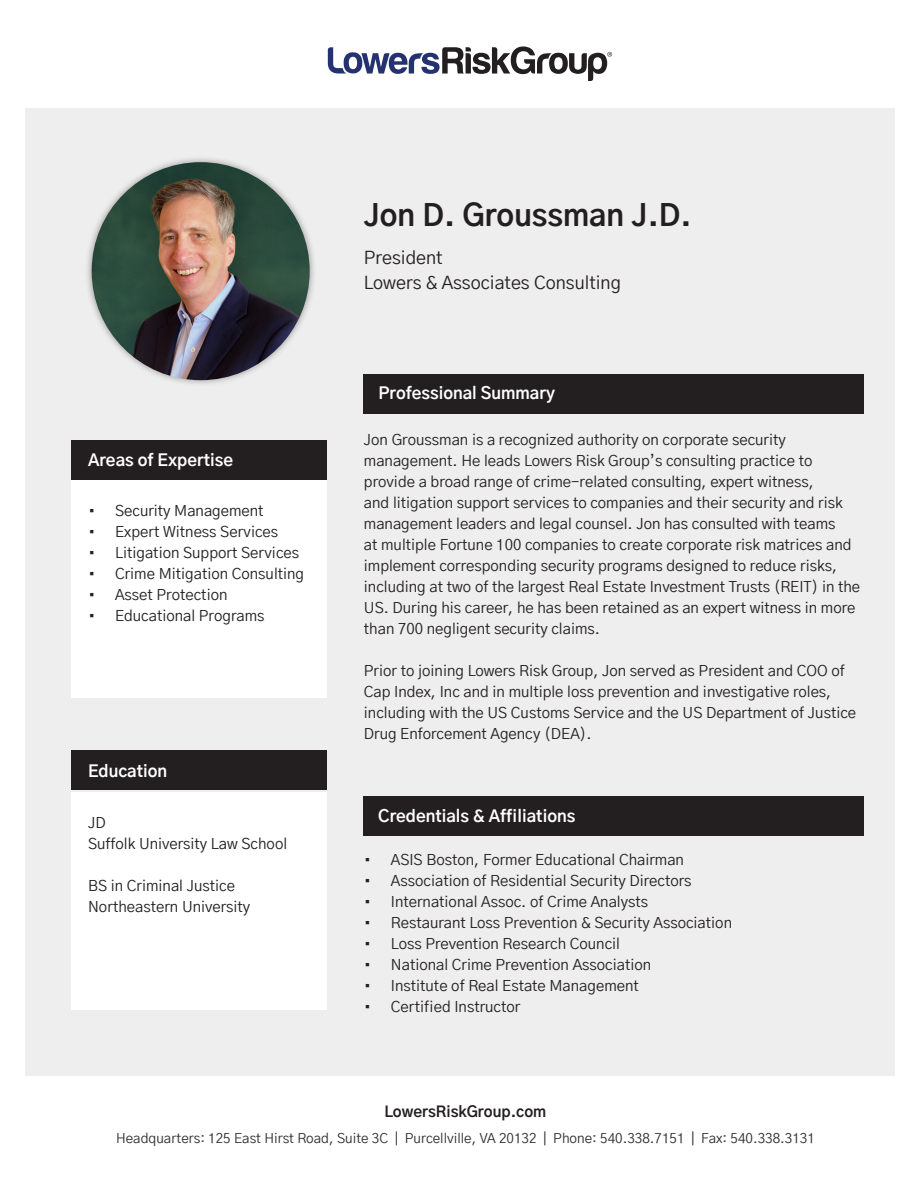
<style>
.page{position:relative;width:918px;height:1188px;background:#fff}
.page>*{position:absolute;margin:0;border:0;box-sizing:border-box;transform-origin:0 0}
.t1{font:700 30px "Gothic A1";color:#231f20}
.t2{font:18px "Gothic A1";color:#231f20}
.t3{font:700 16.5px "Gothic A1";color:#fff}
.t4{font:15px/21px "Gothic A1";color:#231f20}
.t5{font:700 15px "Gothic A1";color:#231f20}
.t6{font:13.5px "Gothic A1";color:#312f30}
</style>
<div class="page">
<div style="left:25px;top:108px;width:869px;height:967px;background:#eeeeef"></div>
<svg style="left:328px;top:46px;width:284px;height:35px"></svg>
<div style="left:364px;top:374px;width:500px;height:40px;background:#231f20"></div>
<div style="left:72px;top:481px;width:255px;height:217px;background:#fff"></div>
<div style="left:72px;top:440px;width:255px;height:40px;background:#231f20"></div>
<div style="left:84px;top:155px;width:233px;height:232px;background:#231f20;opacity:.42"></div>
<img style="left:92px;top:162px;width:218px;height:218px;border-radius:109px">
<div style="left:364px;top:796px;width:500px;height:40px;background:#231f20"></div>
<div style="left:72px;top:793px;width:255px;height:217px;background:#fff"></div>
<div style="left:71px;top:750px;width:256px;height:40px;background:#231f20"></div>
<p class="t1" style="left:364px;top:191px;width:329px">Jon D. Groussman J.D.</p>
<p class="t2" style="left:364px;top:244px;width:80px">President</p>
<p class="t2" style="left:364px;top:269px;width:259px">Lowers &amp; Associates Consulting</p>
<p class="t3" style="left:88px;top:447px;width:146px">Areas of Expertise</p>
<p class="t4" style="left:88px;top:500px;width:177px">• Security Management</p>
<p class="t4" style="left:88px;top:521px;width:192px">• Expert Witness Services</p>
<p class="t4" style="left:88px;top:542px;width:213px">• Litigation Support Services</p>
<p class="t4" style="left:88px;top:563px;width:218px">• Crime Mitigation Consulting</p>
<p class="t4" style="left:88px;top:584px;width:141px">• Asset Protection</p>
<p class="t4" style="left:88px;top:605px;width:178px">• Educational Programs</p>
<p class="t3" style="left:88px;top:757px;width:81px">Education</p>
<p class="t4" style="left:88px;top:812px;width:19px">JD</p>
<p class="t4" style="left:88px;top:833px;width:201px">Suffolk University Law School</p>
<p class="t4" style="left:88px;top:875px;width:148px">BS in Criminal Justice</p>
<p class="t4" style="left:88px;top:896px;width:164px">Northeastern University</p>
<p class="t3" style="left:378px;top:380px;width:178px">Professional Summary</p>
<p class="t4" style="left:364px;top:429px;width:498px">Jon Groussman is a recognized authority on corporate security management. He leads Lowers Risk Group’s consulting practice to provide a broad range of crime-related consulting, expert witness,<br>and litigation support services to companies and their security and risk management leaders and legal counsel. Jon has consulted with teams<br>at multiple Fortune 100 companies to create corporate risk matrices and implement corresponding security programs designed to reduce risks, including at two of the largest Real Estate Investment Trusts (REIT) in the US. During his career, he has been retained as an expert witness in more than 700 negligent security claims.</p>
<p class="t4" style="left:364px;top:660px;width:494px">Prior to joining Lowers Risk Group, Jon served as President and COO of Cap Index, Inc and in multiple loss prevention and investigative roles, including with the US Customs Service and the US Department of Justice Drug Enforcement Agency (DEA).</p>
<p class="t3" style="left:378px;top:803px;width:199px">Credentials &amp; Affiliations</p>
<p class="t4" style="left:364px;top:849px;width:322px">• ASIS Boston, Former Educational Chairman</p>
<p class="t4" style="left:364px;top:870px;width:329px">• Association of Residential Security Directors</p>
<p class="t4" style="left:364px;top:891px;width:286px">• International Assoc. of Crime Analysts</p>
<p class="t4" style="left:364px;top:912px;width:370px">• Restaurant Loss Prevention &amp; Security Association</p>
<p class="t4" style="left:364px;top:933px;width:258px">• Loss Prevention Research Council</p>
<p class="t4" style="left:364px;top:954px;width:289px">• National Crime Prevention Association</p>
<p class="t4" style="left:364px;top:975px;width:276px">• Institute of Real Estate Management</p>
<p class="t4" style="left:364px;top:996px;width:158px">• Certified Instructor</p>
<p class="t5" style="left:385px;top:1100px;width:163px">LowersRiskGroup.com</p>
<p class="t6" style="left:116px;top:1128px;width:700px">Headquarters: 125 East Hirst Road, Suite 3C | Purcellville, VA 20132 | Phone: 540.338.7151 | Fax: 540.338.3131</p>
</div>
